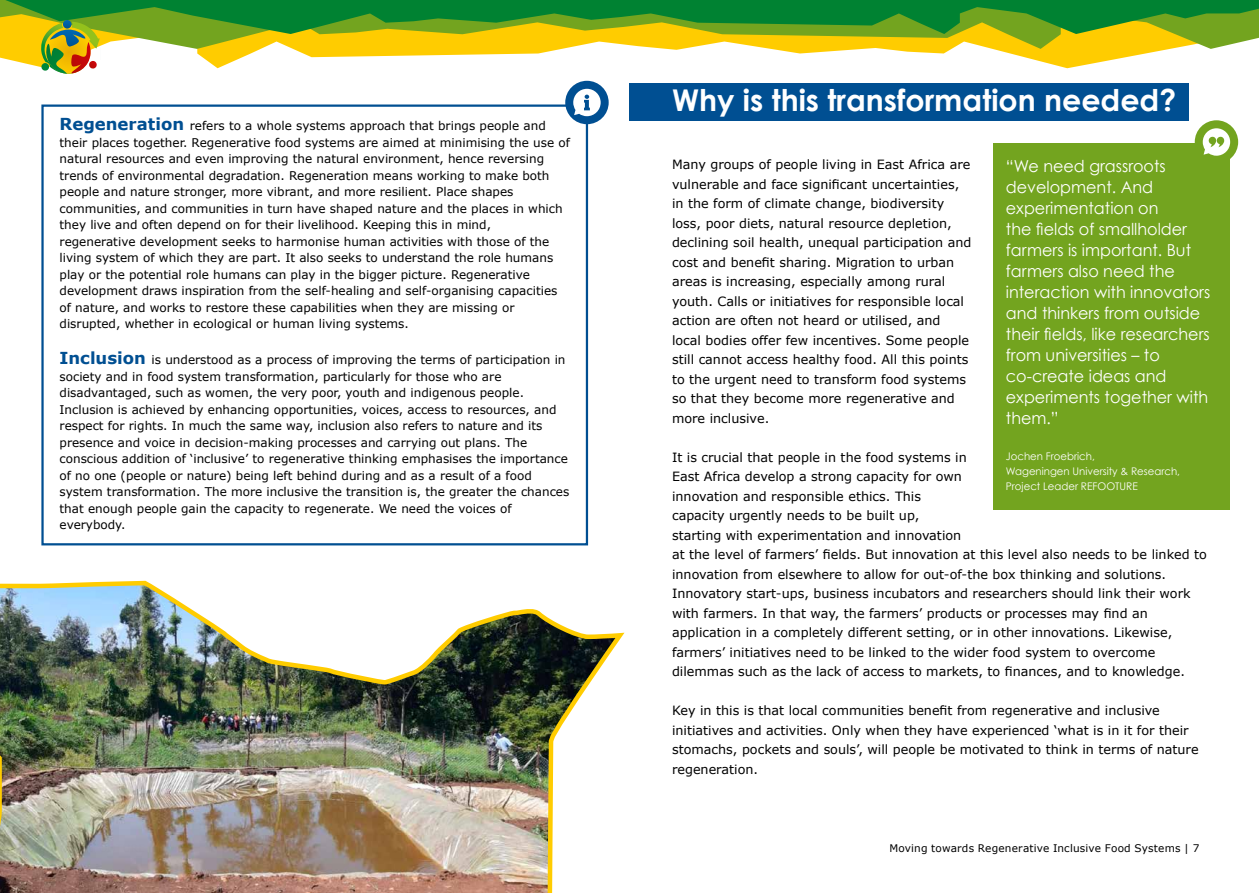
<style>
.page{position:relative;width:1259px;height:893px;background:#fff}
.page>*{position:absolute;margin:0;border:0;box-sizing:border-box;transform-origin:0 0}
.H1_Kop{font:700 30px "Century Gothic";color:#fff}
.t1{font:16.5px/21px "Century Gothic";color:#fff}
.Platte_tekst{font:12.75px/19.5px "Verdana";color:#000}
.Kader_kop_met_kader{font:12px/16.5px "Verdana";color:#000}
.t2{font:10.5px/15px "Century Gothic";color:#fff}
.t3{font:10.5px "Verdana";letter-spacing:.015em;color:#000}
.s1{font-weight:700;font-size:16.5px;color:#004f92}
</style>
<div class="page">
<div style="left:41px;top:105px;width:547px;height:440px;border:2px solid #004f92"></div>
<div style="left:629px;top:84px;width:560px;height:37px;background:#004f92"></div>
<div style="left:993px;top:143px;width:236px;height:302px;background:#73a41f"></div>
<div style="left:993px;top:435px;width:236px;height:44px;background:#73a41f"></div>
<div style="left:993px;top:450px;width:236px;height:59px;background:#73a41f"></div>
<svg style="left:0;top:0;width:1259px;height:74px"></svg>
<div style="left:565px;top:81px;width:43px;height:43px;background:#004f92;border-radius:50%"></div>
<svg style="left:573px;top:89px;width:27px;height:27px"></svg>
<img style="left:0;top:580px;width:625px;height:313px">
<div style="left:1194px;top:120px;width:44px;height:44px;background:#73a41f;border-radius:50%"></div>
<svg style="left:1202px;top:128px;width:28px;height:28px"></svg>
<h3 class="Kader_kop_met_kader" style="left:60px;top:118px;width:512px"><span class="s1">Regeneration</span> refers to a whole systems approach that brings people and their places together. Regenerative food systems are aimed at minimising the use of natural resources and even improving the natural environment, hence reversing trends of environmental degradation. Regeneration means working to make both people and nature stronger, more vibrant, and more resilient. Place shapes communities, and communities in turn have shaped nature and the places in which they live and often depend on for their livelihood. Keeping this in mind, regenerative development seeks to harmonise human activities with those of the living system of which they are part. It also seeks to understand the role humans play or the potential role humans can play in the bigger picture. Regenerative development draws inspiration from the self-healing and self-organising capacities of nature, and works to restore these capabilities when they are missing or disrupted, whether in ecological or human living systems.</h3>
<h3 class="Kader_kop_met_kader" style="left:60px;top:352px;width:511px"><span class="s1">Inclusion</span> is understood as a process of improving the terms of participation in society and in food system transformation, particularly for those who are disadvantaged, such as women, the very poor, youth and indigenous people.<br>Inclusion is achieved by enhancing opportunities, voices, access to resources, and respect for rights. In much the same way, inclusion also refers to nature and its presence and voice in decision-making processes and carrying out plans. The conscious addition of ‘inclusive’ to regenerative thinking emphasises the importance of no one (people or nature) being left behind during and as a result of a food system transformation. The more inclusive the transition is, the greater the chances that enough people gain the capacity to regenerate. We need the voices of everybody.</h3>
<h1 class="H1_Kop" style="left:672px;top:77px;width:506px">Why is this transformation needed?</h1>
<p class="Platte_tekst" style="left:672px;top:155px;width:301px">Many groups of people living in East Africa are vulnerable and face significant uncertainties, in the form of climate change, biodiversity loss, poor diets, natural resource depletion, declining soil health, unequal participation and cost and benefit sharing. Migration to urban areas is increasing, especially among rural youth. Calls or initiatives for responsible local action are often not heard or utilised, and local bodies offer few incentives. Some people still cannot access healthy food. All this points to the urgent need to transform food systems so that they become more regenerative and more inclusive.</p>
<p class="Platte_tekst" style="left:672px;top:447px;width:536px">It is crucial that people in the food systems in<br>East Africa develop a strong capacity for own<br>innovation and responsible ethics. This<br>capacity urgently needs to be built up,<br>starting with experimentation and innovation<br>at the level of farmers’ fields. But innovation at this level also needs to be linked to innovation from elsewhere to allow for out-of-the box thinking and solutions.<br>Innovatory start-ups, business incubators and researchers should link their work with farmers. In that way, the farmers’ products or processes may find an application in a completely different setting, or in other innovations. Likewise, farmers’ initiatives need to be linked to the wider food system to overcome dilemmas such as the lack of access to markets, to finances, and to knowledge.</p>
<p class="Platte_tekst" style="left:672px;top:701px;width:528px">Key in this is that local communities benefit from regenerative and inclusive initiatives and activities. Only when they have experienced ‘what is in it for their stomachs, pockets and souls’, will people be motivated to think in terms of nature regeneration.</p>
<p class="t1" style="left:1006px;top:156px;width:206px">“We need grassroots development. And experimentation on<br>the fields of smallholder farmers is important. But farmers also need the interaction with innovators and thinkers from outside their fields, like researchers from universities – to co-create ideas and experiments together with them.”</p>
<p class="t2" style="left:1006px;top:449px;width:176px">Jochen Froebrich,<br>Wageningen University &amp; Research,<br>Project Leader REFOOTURE</p>
<p class="t3" style="left:889px;top:841px;width:311px">Moving towards Regenerative Inclusive Food Systems | 7</p>
</div>
